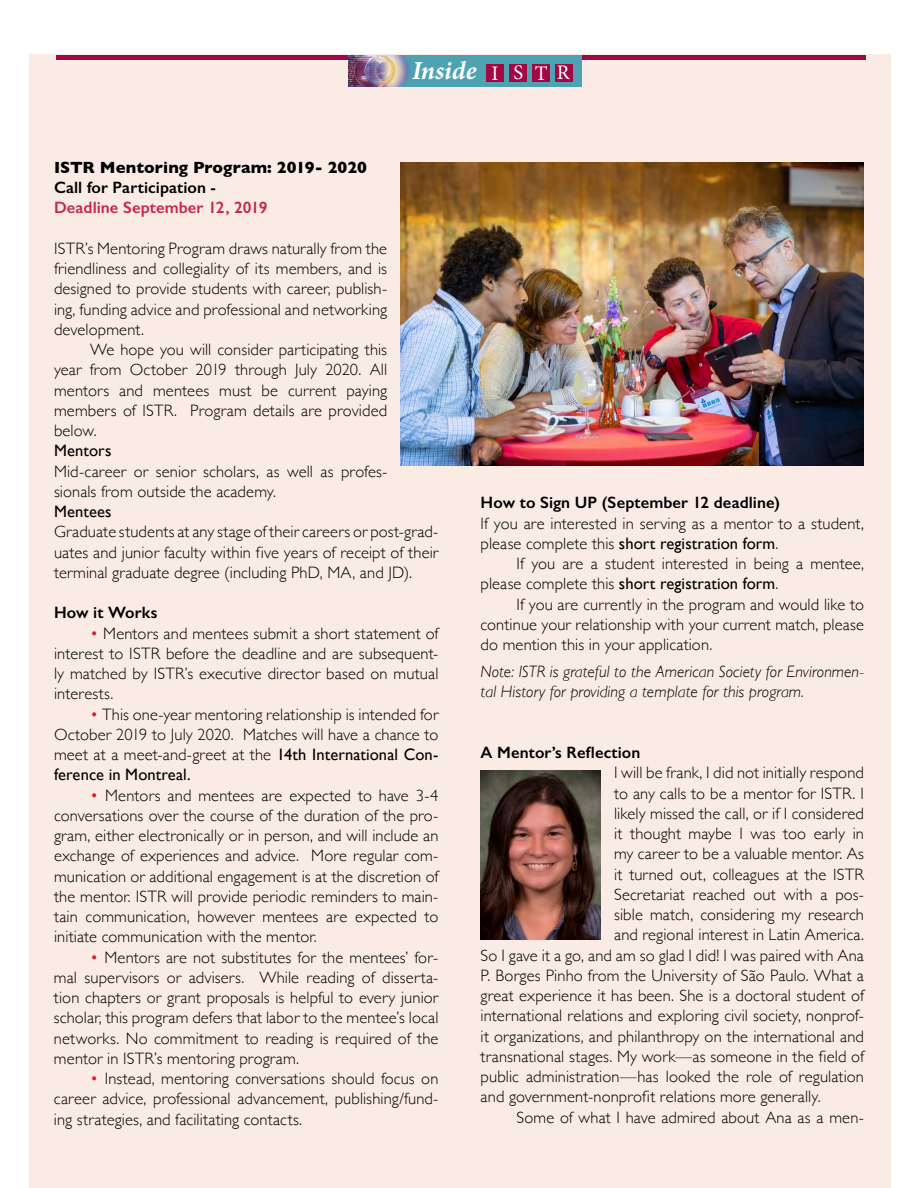
<style>
.page{position:relative;width:918px;height:1188px;background:#fff}
.page>*{position:absolute;margin:0;border:0;box-sizing:border-box;transform-origin:0 0}
.t1{font:italic 700 25.8px "Minion Pro";letter-spacing:.005em;color:#fff}
.t2{font:300 16.5px/20.2px "Gill Sans";letter-spacing:.01em;color:#000;text-align:justify}
.t3{font:italic 300 16.5px/20.2px "Gill Sans";color:#000}
.t4{font:600 16.5px "Gill Sans";letter-spacing:.005em;color:#000}
.t5{font:700 16.5px "Gill Sans";letter-spacing:.005em;color:#000}
.t6{font:600 16.5px "Gill Sans";letter-spacing:.005em;color:#c6274d}
.t7{font:16.5px "Gill Sans";letter-spacing:.01em;color:#000}
.s1{font-weight:400;font-style:normal;font-size:20.7px}
.s2{color:#d2232a}
.s3{font-weight:400}
</style>
<div class="page">
<div style="left:29px;top:54px;width:862px;height:1134px;background:#faece5"></div>
<div style="left:56px;top:55px;width:810px;height:5px;background:#a20846"></div>
<img style="left:348px;top:55px;width:234px;height:31px">
<div style="left:532px;top:64px;width:18px;height:18px;background:#a20846"></div>
<div style="left:555px;top:64px;width:18px;height:18px;background:#a20846"></div>
<div style="left:486px;top:64px;width:18px;height:18px;background:#a20846"></div>
<div style="left:509px;top:64px;width:18px;height:18px;background:#a20846"></div>
<img style="left:401px;top:163px;width:463px;height:302px">
<img style="left:481px;top:771px;width:120px;height:169px">
<h1 class="t1" style="left:412px;top:53px;width:159px">Inside <span class="s1">I S T R</span></h1>
<p class="t5" style="left:54px;top:154px;width:315px">ISTR Mentoring Program: 2019- 2020</p>
<p class="t4" style="left:54px;top:178px;width:163px">Call for Participation -</p>
<p class="t6" style="left:54px;top:198px;width:215px">Deadline September 12, 2019</p>
<p class="t2" style="left:54px;top:238px;width:335px">ISTR’s Mentoring Program draws naturally from the friendliness and collegiality of its members, and is designed to provide students with career, publish&shy;ing, funding advice and professional and networking development.</p>
<p class="t2" style="left:54px;top:339px;width:335px;text-indent:36px">We hope you will consider participating this year from October 2019 through July 2020. All mentors and mentees must be current paying members of ISTR. Program details are provided below.</p>
<p class="t7" style="left:54px;top:441px;width:59px">Mentors</p>
<p class="t2" style="left:54px;top:460px;width:335px">Mid-career or senior scholars, as well as profes&shy;sionals from outside the academy.</p>
<p class="t7" style="left:54px;top:502px;width:59px">Mentees</p>
<p class="t2" style="left:54px;top:521px;width:386px">Graduate students at any stage of their careers or post-grad&shy;uates and junior faculty within five years of receipt of their terminal graduate degree (including PhD, MA, and JD).</p>
<p class="t4" style="left:54px;top:603px;width:105px">How it Works</p>
<p class="t2" style="left:54px;top:622px;width:386px;text-indent:36px"><span class="s2">•</span> Mentors and mentees submit a short statement of interest to ISTR before the deadline and are subsequent&shy;ly matched by ISTR’s executive director based on mutual interests.</p>
<p class="t2" style="left:54px;top:703px;width:386px;text-indent:36px"><span class="s2">•</span> This one-year mentoring relationship is intended for October 2019 to July 2020. Matches will have a chance to meet at a meet-and-greet at the <span class="s3">14th International Con&shy;ference in Montreal.</span></p>
<p class="t2" style="left:54px;top:784px;width:386px;text-indent:36px"><span class="s2">•</span> Mentors and mentees are expected to have 3-4 conversations over the course of the duration of the pro&shy;gram, either electronically or in person, and will include an exchange of experiences and advice. More regular com&shy;munication or additional engagement is at the discretion of the mentor. ISTR will provide periodic reminders to main&shy;tain communication, however mentees are expected to initiate communication with the mentor.</p>
<p class="t2" style="left:54px;top:946px;width:386px;text-indent:36px"><span class="s2">•</span> Mentors are not substitutes for the mentees’ for&shy;mal supervisors or advisers. While reading of disserta&shy;tion chapters or grant proposals is helpful to every junior scholar, this program defers that labor to the mentee’s local networks. No commitment to reading is required of the mentor in ISTR’s mentoring program.</p>
<p class="t2" style="left:54px;top:1068px;width:386px;text-indent:36px"><span class="s2">•</span> Instead, mentoring conversations should focus on career advice, professional advancement, publishing/fund&shy;ing strategies, and facilitating contacts.</p>
<p class="t4" style="left:481px;top:493px;width:301px">How to Sign UP (September 12 deadline)</p>
<p class="t2" style="left:481px;top:512px;width:385px">If you are interested in serving as a mentor to a student, please complete this <span class="s3">short registration form</span>.</p>
<p class="t2" style="left:481px;top:553px;width:385px;text-indent:36px">If you are a student interested in being a mentee, please complete this <span class="s3">short registration form</span>.</p>
<p class="t2" style="left:481px;top:593px;width:385px;text-indent:36px">If you are currently in the program and would like to continue your relationship with your current match, please do mention this in your application.</p>
<p class="t3" style="left:481px;top:662px;width:385px">Note: ISTR is grateful to the American Society for Environmen&shy;tal History for providing a template for this program.</p>
<p class="t4" style="left:481px;top:743px;width:161px">A Mentor’s Reflection</p>
<p class="t2" style="left:614px;top:762px;width:251px">I will be frank, I did not initially respond</p>
<p class="t2" style="left:614px;top:782px;width:251px">to any calls to be a mentor for ISTR. I</p>
<p class="t2" style="left:614px;top:803px;width:251px">likely missed the call, or if I considered</p>
<p class="t2" style="left:614px;top:823px;width:251px">it thought maybe I was too early in</p>
<p class="t2" style="left:614px;top:843px;width:251px">my career to be a valuable mentor. As</p>
<p class="t2" style="left:614px;top:863px;width:251px">it turned out, colleagues at the ISTR</p>
<p class="t2" style="left:614px;top:884px;width:251px">Secretariat reached out with a pos-</p>
<p class="t2" style="left:614px;top:904px;width:251px">sible match, considering my research</p>
<p class="t2" style="left:614px;top:924px;width:251px">and regional interest in Latin America.</p>
<p class="t2" style="left:481px;top:944px;width:385px">So I gave it a go, and am so glad I did! I was paired with Ana</p>
<p class="t2" style="left:481px;top:965px;width:385px">P. Borges Pinho from the University of São Paulo. What a</p>
<p class="t2" style="left:481px;top:985px;width:385px">great experience it has been. She is a doctoral student of</p>
<p class="t2" style="left:481px;top:1005px;width:385px">international relations and exploring civil society, nonprof-</p>
<p class="t2" style="left:481px;top:1025px;width:385px">it organizations, and philanthropy on the international and</p>
<p class="t2" style="left:481px;top:1046px;width:385px">transnational stages. My work—as someone in the field of</p>
<p class="t2" style="left:481px;top:1066px;width:385px">public administration—has looked the role of regulation</p>
<p class="t2" style="left:481px;top:1086px;width:342px">and government-nonprofit relations more generally.</p>
<p class="t2" style="left:517px;top:1106px;width:349px">Some of what I have admired about Ana as a men-</p>
</div>
